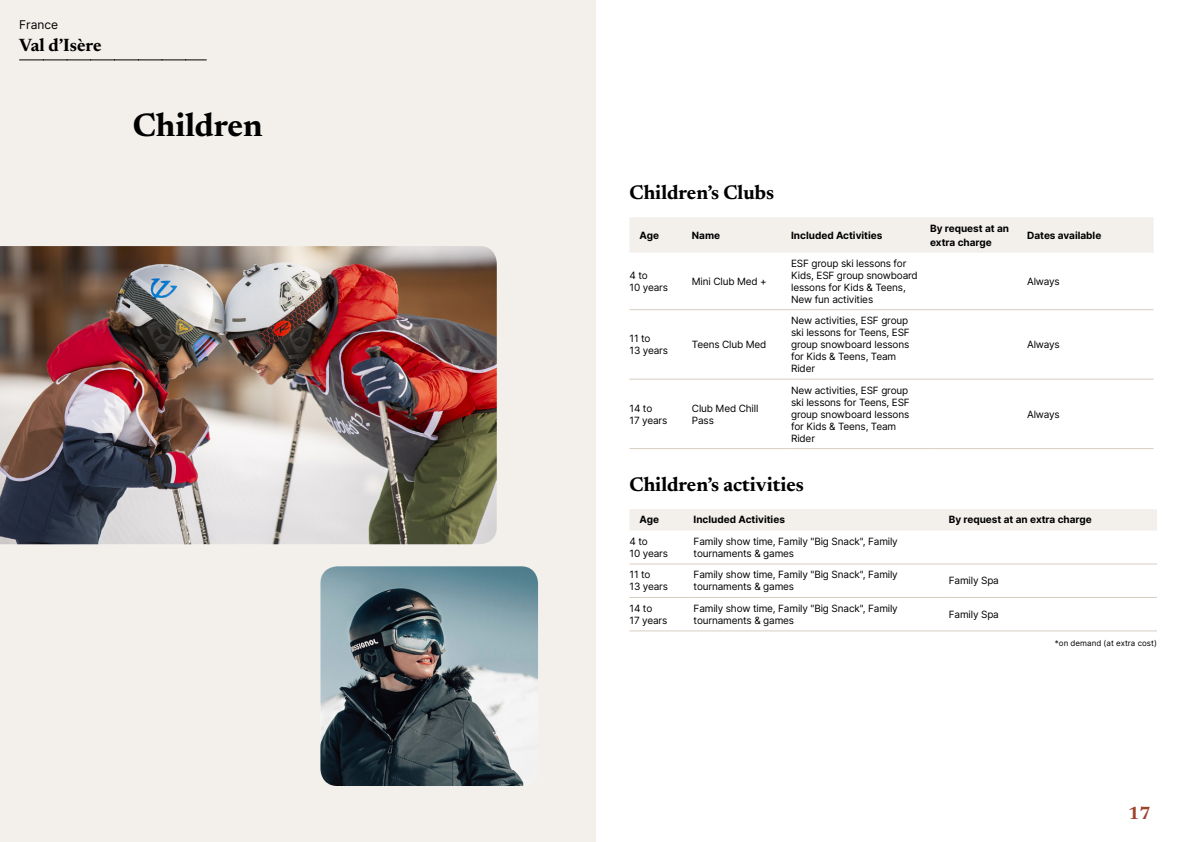
<style>
.page{position:relative;width:1191px;height:842px;background:#fff}
.page>*{position:absolute;margin:0;border:0;box-sizing:border-box;transform-origin:0 0}
.t1{font:700 33px "Newsreader 24 pt";color:#000}
.t2{font:700 20px "Newsreader 24 pt";color:#000}
.t3{font:700 18px "Newsreader 24 pt";letter-spacing:-.005em;color:#000}
.t4{font:700 18px "Newsreader 24 pt";color:#9d432c}
.t5{font:12px "Inter";color:#000}
.t6{font:10px/12px "Inter";letter-spacing:-.015em;color:#000}
.t7{font:700 10px/14px "Inter";color:#000}
.t8{font:8px "Inter";color:#000}
</style>
<div class="page">
<div style="left:0;top:0;width:595px;height:842px;background:#f3f0ec"></div>
<img style="left:0;top:246px;width:497px;height:298px">
<img style="left:320px;top:566px;width:218px;height:220px">
<svg style="left:20px;top:60px;width:186px;height:1px"></svg>
<div style="left:630px;top:217px;width:523px;height:36px;background:#f3f0ec"></div>
<hr style="left:629px;top:309px;width:63px;height:1px;background:#d7cdc1">
<hr style="left:692px;top:309px;width:99px;height:1px;background:#d7cdc1">
<hr style="left:791px;top:309px;width:139px;height:1px;background:#d7cdc1">
<hr style="left:930px;top:309px;width:97px;height:1px;background:#d7cdc1">
<hr style="left:1027px;top:309px;width:126px;height:1px;background:#d7cdc1">
<hr style="left:629px;top:379px;width:63px;height:1px;background:#d7cdc1">
<hr style="left:692px;top:379px;width:99px;height:1px;background:#d7cdc1">
<hr style="left:791px;top:379px;width:139px;height:1px;background:#d7cdc1">
<hr style="left:930px;top:379px;width:97px;height:1px;background:#d7cdc1">
<hr style="left:1027px;top:379px;width:126px;height:1px;background:#d7cdc1">
<hr style="left:629px;top:448px;width:63px;height:1px;background:#d7cdc1">
<hr style="left:692px;top:448px;width:99px;height:1px;background:#d7cdc1">
<hr style="left:791px;top:448px;width:139px;height:1px;background:#d7cdc1">
<hr style="left:930px;top:448px;width:97px;height:1px;background:#d7cdc1">
<hr style="left:1027px;top:448px;width:126px;height:1px;background:#d7cdc1">
<div style="left:630px;top:509px;width:527px;height:22px;background:#f3f0ec"></div>
<hr style="left:629px;top:563px;width:64px;height:1px;background:#d7cdc1">
<hr style="left:693px;top:563px;width:255px;height:1px;background:#d7cdc1">
<hr style="left:948px;top:563px;width:209px;height:1px;background:#d7cdc1">
<hr style="left:629px;top:597px;width:64px;height:1px;background:#d7cdc1">
<hr style="left:693px;top:597px;width:255px;height:1px;background:#d7cdc1">
<hr style="left:948px;top:597px;width:209px;height:1px;background:#d7cdc1">
<hr style="left:629px;top:630px;width:64px;height:1px;background:#d7cdc1">
<hr style="left:693px;top:630px;width:255px;height:1px;background:#d7cdc1">
<hr style="left:948px;top:630px;width:209px;height:1px;background:#d7cdc1">
<p class="t5" style="left:19px;top:15px;width:40px">France</p>
<h3 class="t3" style="left:19px;top:32px;width:84px">Val d’Isère</h3>
<h1 class="t1" style="left:133px;top:101px;width:131px">Children</h1>
<h2 class="t2" style="left:629px;top:178px;width:146px">Children’s Clubs</h2>
<p class="t7" style="left:639px;top:228px;width:21px">Age</p>
<p class="t7" style="left:692px;top:228px;width:30px">Name</p>
<p class="t7" style="left:791px;top:228px;width:93px">Included Activities</p>
<p class="t7" style="left:930px;top:221px;width:80px">By request at an extra charge</p>
<p class="t7" style="left:1027px;top:228px;width:76px">Dates available</p>
<p class="t6" style="left:629px;top:269px;width:40px">4 to<br>10 years</p>
<p class="t6" style="left:692px;top:275px;width:76px">Mini Club Med +</p>
<p class="t6" style="left:791px;top:257px;width:128px">ESF group ski lessons for<br>Kids, ESF group snowboard lessons for Kids &amp; Teens,<br>New fun activities</p>
<p class="t6" style="left:1027px;top:275px;width:34px">Always</p>
<p class="t6" style="left:629px;top:332px;width:40px">11 to<br>13 years</p>
<p class="t6" style="left:692px;top:338px;width:76px">Teens Club Med</p>
<p class="t6" style="left:629px;top:402px;width:39px">14 to<br>17 years</p>
<p class="t6" style="left:692px;top:402px;width:68px">Club Med Chill<br>Pass</p>
<p class="t6" style="left:791px;top:314px;width:120px">New activities, ESF group ski lessons for Teens, ESF group snowboard lessons for Kids &amp; Teens, Team<br>Rider</p>
<p class="t6" style="left:791px;top:384px;width:120px">New activities, ESF group ski lessons for Teens, ESF group snowboard lessons for Kids &amp; Teens, Team<br>Rider</p>
<p class="t6" style="left:1027px;top:338px;width:34px">Always</p>
<p class="t6" style="left:1027px;top:408px;width:34px">Always</p>
<h2 class="t2" style="left:629px;top:470px;width:176px">Children’s activities</h2>
<p class="t7" style="left:639px;top:513px;width:21px">Age</p>
<p class="t7" style="left:693px;top:513px;width:93px">Included Activities</p>
<p class="t7" style="left:948px;top:513px;width:144px">By request at an extra charge</p>
<p class="t6" style="left:629px;top:535px;width:40px">4 to<br>10 years</p>
<p class="t6" style="left:693px;top:535px;width:206px">Family show time, Family "Big Snack", Family tournaments &amp; games</p>
<p class="t6" style="left:629px;top:568px;width:40px">11 to<br>13 years</p>
<p class="t6" style="left:693px;top:568px;width:206px">Family show time, Family "Big Snack", Family tournaments &amp; games</p>
<p class="t6" style="left:948px;top:574px;width:52px">Family Spa</p>
<p class="t6" style="left:629px;top:602px;width:39px">14 to<br>17 years</p>
<p class="t6" style="left:693px;top:602px;width:206px">Family show time, Family "Big Snack", Family tournaments &amp; games</p>
<p class="t6" style="left:948px;top:608px;width:52px">Family Spa</p>
<p class="t8" style="left:1055px;top:637px;width:104px">*on demand (at extra cost)</p>
<h3 class="t4" style="left:1128px;top:800px;width:24px">17</h3>
</div>
